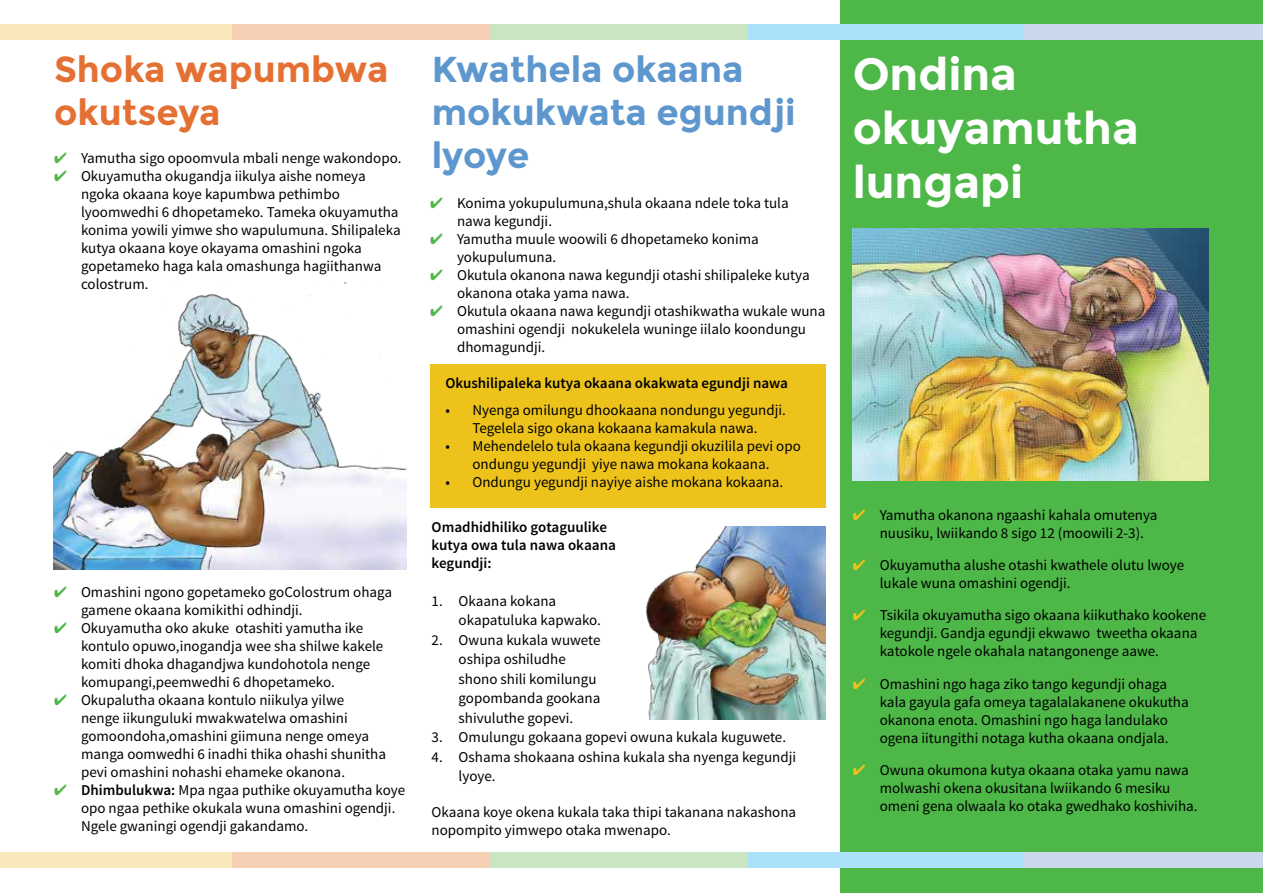
<style>
.page{position:relative;width:1263px;height:893px;background:#fff}
.page>*{position:absolute;margin:0;border:0;box-sizing:border-box;transform-origin:0 0}
.t1{font:700 45px/54px "Montserrat";color:#fff}
.t2{font:700 36px/43.2px "Montserrat";color:#5e97ce}
.t3{font:700 36px/43.2px "Montserrat";color:#e47133}
.t4{font:15px/18px "Source Sans Pro";color:#000}
.t5{font:600 15px/18px "Source Sans Pro";color:#000}
.s1{color:#4db748}
.s2{font-weight:600}
.s3{color:#edc31b}
</style>
<div class="page">
<div style="left:841px;top:0;width:422px;height:893px;background:#4db748"></div>
<div style="left:430px;top:365px;width:396px;height:143px;background:#edc31b"></div>
<img style="left:646px;top:526px;width:179px;height:193px">
<img style="left:853px;top:229px;width:356px;height:251px">
<img style="left:54px;top:282px;width:352px;height:287px">
<div style="left:1023px;top:25px;width:240px;height:15px;background:#cad8ee"></div>
<div style="left:747px;top:25px;width:276px;height:15px;background:#abe1fa"></div>
<div style="left:490px;top:25px;width:257px;height:15px;background:#cae5c1"></div>
<div style="left:232px;top:25px;width:258px;height:15px;background:#f6cfb4"></div>
<div style="left:0;top:25px;width:232px;height:15px;background:#f8e8bb"></div>
<div style="left:1023px;top:852px;width:240px;height:16px;background:#cad8ee"></div>
<div style="left:747px;top:852px;width:276px;height:16px;background:#abe1fa"></div>
<div style="left:490px;top:852px;width:257px;height:16px;background:#cae5c1"></div>
<div style="left:232px;top:852px;width:258px;height:16px;background:#f6cfb4"></div>
<div style="left:0;top:852px;width:232px;height:16px;background:#f8e8bb"></div>
<h2 class="t3" style="left:54px;top:48px;width:336px">Shoka wapumbwa okutseya</h2>
<p class="t4" style="left:54px;top:150px;width:349px"><span class="s1">✔</span> Yamutha sigo opoomvula mbali nenge wakondopo.</p>
<p class="t4" style="left:81px;top:168px;width:321px;text-indent:-27px"><span class="s1">✔</span> Okuyamutha okugandja iikulya aishe nomeya ngoka okaana koye kapumbwa pethimbo lyoomwedhi 6 dhopetameko. Tameka okuyamutha konima yowili yimwe sho wapulumuna. Shilipaleka kutya okaana koye okayama omashini ngoka gopetameko haga kala omashunga hagiithanwa colostrum.</p>
<p class="t4" style="left:81px;top:583px;width:313px;text-indent:-27px"><span class="s1">✔</span> Omashini ngono gopetameko goColostrum ohaga gamene okaana komikithi odhindji.</p>
<p class="t4" style="left:81px;top:619px;width:304px;text-indent:-27px"><span class="s1">✔</span> Okuyamutha oko akuke otashiti yamutha ike kontulo opuwo,inogandja wee sha shilwe kakele komiti dhoka dhagandjwa kundohotola nenge komupangi,peemwedhi 6 dhopetameko.</p>
<p class="t4" style="left:81px;top:691px;width:307px;text-indent:-27px"><span class="s1">✔</span> Okupalutha okaana kontulo niikulya yilwe nenge iikunguluki mwakwatelwa omashini gomoondoha,omashini giimuna nenge omeya manga oomwedhi 6 inadhi thika ohashi shunitha pevi omashini nohashi ehameke okanona.</p>
<p class="t4" style="left:81px;top:781px;width:326px;text-indent:-27px"><span class="s1">✔</span> <span class="s2">Dhimbulukwa:</span> Mpa ngaa puthike okuyamutha koye opo ngaa pethike okukala wuna omashini ogendji.<br>Ngele gwaningi ogendji gakandamo.</p>
<h2 class="t2" style="left:432px;top:48px;width:365px">Kwathela okaana mokukwata egundji lyoye</h2>
<p class="t4" style="left:457px;top:194px;width:333px;text-indent:-27px"><span class="s1">✔</span> Konima yokupulumuna,shula okaana ndele toka tula nawa kegundji.</p>
<p class="t4" style="left:457px;top:230px;width:303px;text-indent:-27px"><span class="s1">✔</span> Yamutha muule woowili 6 dhopetameko konima yokupulumuna.</p>
<p class="t4" style="left:457px;top:266px;width:354px;text-indent:-27px"><span class="s1">✔</span> Okutula okanona nawa kegundji otashi shilipaleke kutya okanona otaka yama nawa.</p>
<p class="t4" style="left:457px;top:302px;width:370px;text-indent:-27px"><span class="s1">✔</span> Okutula okaana nawa kegundji otashikwatha wukale wuna omashini ogendji nokukelela wuninge iilalo koondungu dhomagundji.</p>
<p class="t5" style="left:445px;top:375px;width:344px">Okushilipaleka kutya okaana okakwata egundji nawa</p>
<p class="t4" style="left:445px;top:402px;width:342px;text-align:center">• Nyenga omilungu dhookaana nondungu yegundji.<br>Tegelela sigo okana kokaana kamakula nawa.</p>
<p class="t4" style="left:445px;top:438px;width:357px;text-align:center">• Mehendelelo tula okaana kegundji okuzilila pevi opo ondungu yegundji yiye nawa mokana kokaana.</p>
<p class="t4" style="left:445px;top:474px;width:339px">• Ondungu yegundji nayiye aishe mokana kokaana.</p>
<p class="t5" style="left:432px;top:519px;width:186px">Omadhidhiliko gotaguulike kutya owa tula nawa okaana kegundji:</p>
<p class="t4" style="left:459px;top:591px;width:144px;line-height:19.5px;text-indent:-27px">1. Okaana kokana okapatuluka kapwako.</p>
<p class="t4" style="left:459px;top:630px;width:143px;line-height:19.5px;text-indent:-27px">2. Owuna kukala wuwete oshipa oshiludhe shono shili komilungu gopombanda gookana shivuluthe gopevi.</p>
<p class="t4" style="left:432px;top:728px;width:356px">3. Omulungu gokaana gopevi owuna kukala kuguwete.</p>
<p class="t4" style="left:459px;top:747px;width:339px;line-height:19.5px;text-indent:-27px">4. Oshama shokaana oshina kukala sha nyenga kegundji lyoye.</p>
<p class="t4" style="left:432px;top:803px;width:366px">Okaana koye okena kukala taka thipi takanana nakashona nopompito yimwepo otaka mwenapo.</p>
<h1 class="t1" style="left:853px;top:48px;width:288px">Ondina okuyamutha lungapi</h1>
<p class="t4" style="left:880px;top:506px;width:279px;text-indent:-27px"><span class="s3">✔</span> Yamutha okanona ngaashi kahala omutenya nuusiku, lwiikando 8 sigo 12 (moowili 2-3).</p>
<p class="t4" style="left:880px;top:556px;width:306px;text-indent:-27px"><span class="s3">✔</span> Okuyamutha alushe otashi kwathele olutu lwoye lukale wuna omashini ogendji.</p>
<p class="t4" style="left:880px;top:607px;width:328px;text-indent:-27px"><span class="s3">✔</span> Tsikila okuyamutha sigo okaana kiikuthako kookene kegundji. Gandja egundji ekwawo tweetha okaana katokole ngele okahala natangonenge aawe.</p>
<p class="t4" style="left:880px;top:675px;width:311px;text-indent:-27px"><span class="s3">✔</span> Omashini ngo haga ziko tango kegundji ohaga kala gayula gafa omeya tagalalakanene okukutha okanona enota. Omashini ngo haga landulako ogena iitungithi notaga kutha okaana ondjala.</p>
<p class="t4" style="left:880px;top:761px;width:319px;text-indent:-27px"><span class="s3">✔</span> Owuna okumona kutya okaana otaka yamu nawa molwashi okena okusitana lwiikando 6 mesiku omeni gena olwaala ko otaka gwedhako koshiviha.</p>
</div>
